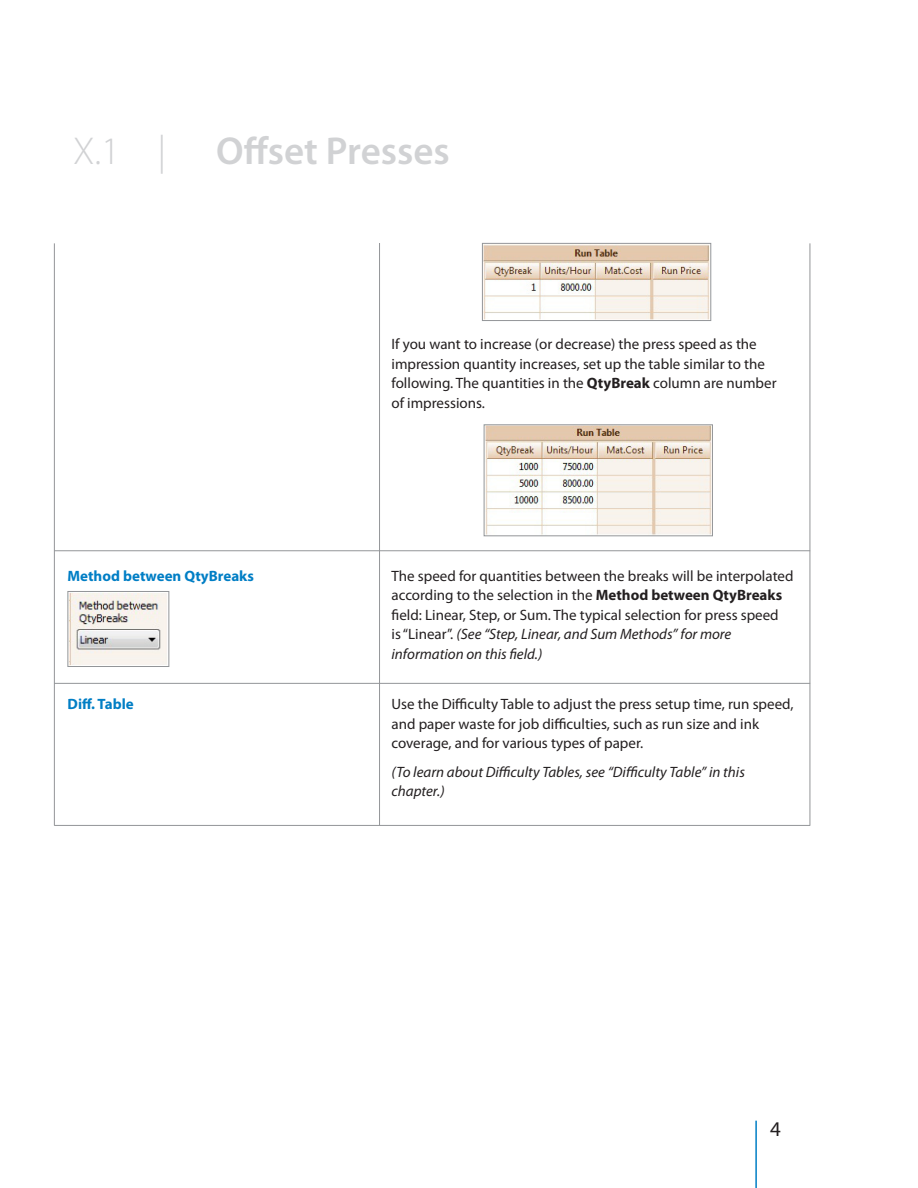
<style>
.page{position:relative;width:918px;height:1188px;background:#fff}
.page>*{position:absolute;margin:0;border:0;box-sizing:border-box;transform-origin:0 0}
.t1{font:600 39px "Myriad Pro";color:#d1d2d4}
.t2{font:300 39px "Myriad Pro";color:#d1d2d4}
.t3{font:21px "Myriad Pro";color:#231f20}
.Text_Level_1{font:15px/19.5px "Myriad Pro";color:#231f20}
.Text_Level_1-2{font:italic 15px/19.5px "Myriad Pro";color:#231f20}
.Text_Level_1-3{font:700 15px "Myriad Pro";color:#007ec5}
.s1{font-weight:700}
.s2{font-style:italic}
</style>
<div class="page">
<hr style="left:54px;top:550px;width:756px;height:1px;background:#939598">
<hr style="left:810px;top:243px;width:1px;height:582px;background:#939598">
<hr style="left:54px;top:825px;width:756px;height:1px;background:#939598">
<hr style="left:54px;top:683px;width:756px;height:1px;background:#939598">
<hr style="left:54px;top:243px;width:1px;height:582px;background:#939598">
<hr style="left:379px;top:243px;width:1px;height:582px;background:#939598">
<hr style="left:755px;top:1121px;width:2px;height:67px;background:#007ec5">
<img style="left:484px;top:245px;width:225px;height:74px">
<div style="left:482px;top:243px;width:229px;height:78px;border:1px solid #939598"></div>
<img style="left:486px;top:426px;width:225px;height:108px">
<div style="left:484px;top:424px;width:229px;height:112px;border:1px solid #939598"></div>
<img style="left:70px;top:593px;width:97px;height:72px">
<div style="left:68px;top:591px;width:101px;height:76px;border:1px solid #939598"></div>
<h1 class="t2" style="left:73px;top:130px;width:94px">X.1 |</h1>
<h1 class="t1" style="left:216px;top:126px;width:235px">Offset Presses</h1>
<p class="Text_Level_1" style="left:392px;top:334px;width:387px">If you want to increase (or decrease) the press speed as the impression quantity increases, set up the table similar to the following. The quantities in the <span class="s1">QtyBreak</span> column are number of impressions.</p>
<p class="Text_Level_1-3" style="left:68px;top:566px;width:188px">Method between QtyBreaks</p>
<p class="Text_Level_1" style="left:391px;top:566px;width:404px">The speed for quantities between the breaks will be interpolated according to the selection in the <span class="s1">Method between QtyBreaks </span>field: Linear, Step, or Sum. The typical selection for press speed<br>is “Linear”. <span class="s2">(See “Step, Linear, and Sum Methods” for more information on this field.)</span></p>
<p class="Text_Level_1-3" style="left:68px;top:695px;width:68px">Diff. Table</p>
<p class="Text_Level_1" style="left:391px;top:694px;width:404px">Use the Difficulty Table to adjust the press setup time, run speed, and paper waste for job difficulties, such as run size and ink coverage, and for various types of paper.</p>
<p class="Text_Level_1-2" style="left:392px;top:762px;width:355px">(To learn about Difficulty Tables, see “Difficulty Table” in this chapter.)</p>
<h2 class="t3" style="left:770px;top:1116px;width:12px">4</h2>
</div>
